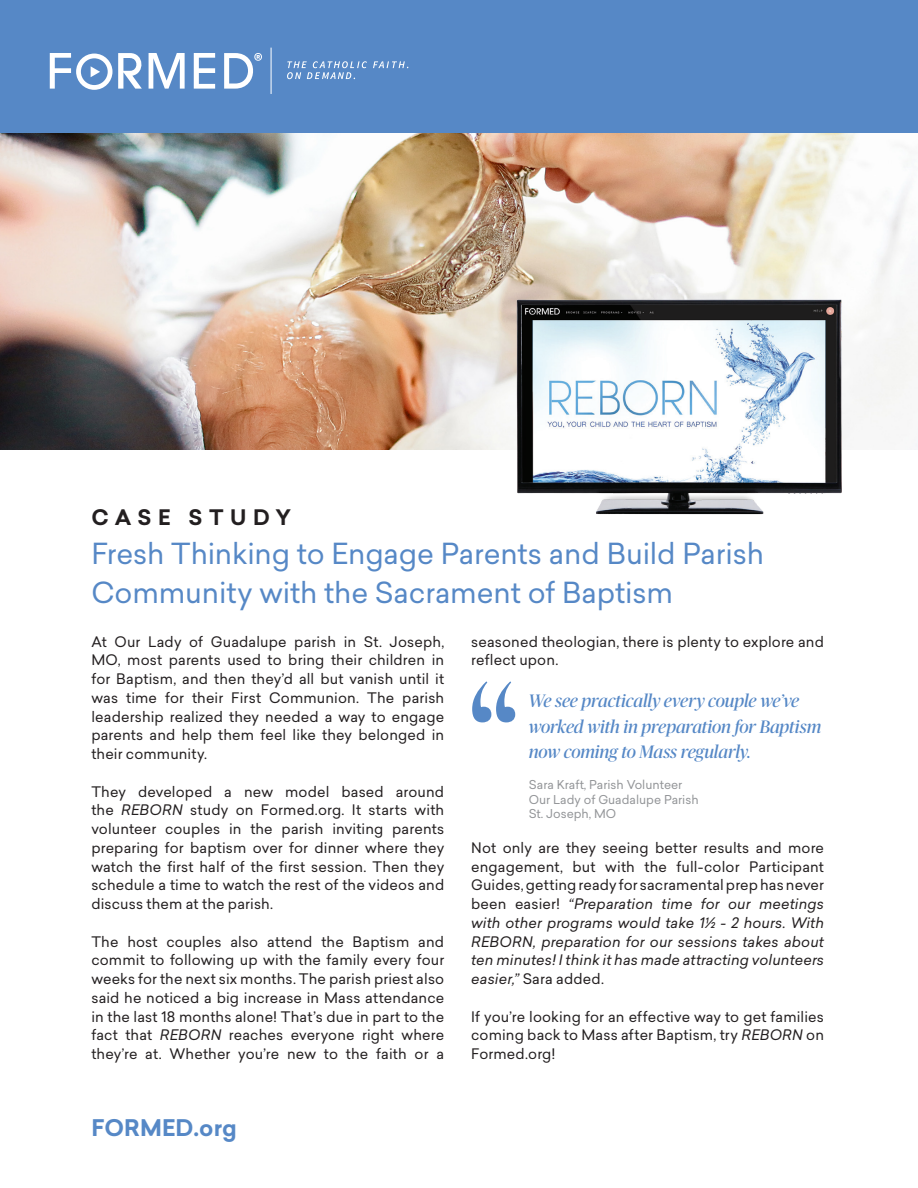
<style>
.page{position:relative;width:918px;height:1188px;background:#fff}
.page>*{position:absolute;margin:0;border:0;box-sizing:border-box;transform-origin:0 0}
.t1{font:700 138px "Cormorant";color:#5688c6}
.t2{font:28.5px/39px "Sailec";letter-spacing:-.005em;color:#5688c6}
.t3{font:700 22.5px "Sailec";color:#5688c6}
.t4{font:700 21px "Sailec";letter-spacing:.315em;color:#231f20}
.t5{font:italic 18px/25.5px "Publico Banner";letter-spacing:-.01em;color:#5688c6}
.t6{font:14.25px/18.8px "Sailec";letter-spacing:.01em;color:#231f20;text-align:justify}
.t7{font:italic 14.25px/18.8px "Sailec";letter-spacing:.01em;color:#231f20;text-align:justify}
.t8{font:12px "Sailec";color:#939598}
.s1{font-style:italic}
.s2{font-style:normal}
</style>
<div class="page">
<img style="left:0;top:133px;width:918px;height:316px">
<img style="left:507px;top:278px;width:342px;height:237px">
<div style="left:0;top:0;width:918px;height:133px;background:#5688c6"></div>
<svg style="left:194px;top:53px;width:21px;height:36px"></svg>
<svg style="left:118px;top:53px;width:67px;height:36px"></svg>
<svg style="left:373px;top:61px;width:35px;height:7px"></svg>
<svg style="left:50px;top:53px;width:62px;height:37px"></svg>
<hr style="left:271px;top:48px;width:1px;height:46px;background:#fff">
<svg style="left:287px;top:61px;width:80px;height:18px"></svg>
<svg style="left:224px;top:53px;width:38px;height:36px"></svg>
<p class="t4" style="left:91px;top:502px;width:201px">CASE STUDY</p>
<p class="t2" style="left:91px;top:534px;width:674px">Fresh Thinking to Engage Parents and Build Parish<br>Community with the Sacrament of Baptism</p>
<p class="t6" style="left:91px;top:632px;width:354px">At Our Lady of Guadalupe parish in St. Joseph, MO, most parents used to bring their children in for Baptism, and then they’d all but vanish until it was time for their First Communion. The parish leadership realized they needed a way to engage parents and help them feel like they belonged in their community.</p>
<p class="t6" style="left:91px;top:782px;width:354px">They developed a new model based around the <span class="s1">REBORN</span> study on Formed.org. It starts with volunteer couples in the parish inviting parents preparing for baptism over for dinner where they watch the first half of the first session. Then they schedule a time to watch the rest of the videos and discuss them at the parish.</p>
<p class="t6" style="left:91px;top:932px;width:354px">The host couples also attend the Baptism and commit to following up with the family every four weeks for the next six months. The parish priest also said he noticed a big increase in Mass attendance in the last 18 months alone! That’s due in part to the fact that <span class="s1">REBORN</span> reaches everyone right where they’re at. Whether you’re new to the faith or a</p>
<p class="t3" style="left:91px;top:1112px;width:147px">FORMED.org</p>
<p class="t6" style="left:471px;top:632px;width:354px">seasoned theologian, there is plenty to explore and reflect upon.</p>
<p class="t1" style="left:469px;top:639px;width:51px">“</p>
<p class="t5" style="left:529px;top:687px;width:294px">We see practically every couple we’ve worked with in preparation for Baptism</p>
<p class="t5" style="left:529px;top:738px;width:224px">now coming to Mass regularly.</p>
<p class="t8" style="left:529px;top:776px;width:155px">Sara Kraft, Parish Volunteer</p>
<p class="t8" style="left:529px;top:791px;width:171px">Our Lady of Guadalupe Parish</p>
<p class="t8" style="left:529px;top:805px;width:89px">St. Joseph, MO</p>
<p class="t7" style="left:471px;top:838px;width:354px"><span class="s2">Not only are they seeing better results and more engagement, but with the full-color Participant Guides, getting ready for sacramental prep has never been easier!</span> “Preparation time for our meetings with other programs would take 1½ - 2 hours. With REBORN, preparation for our sessions takes about ten minutes! I think it has made attracting volunteers easier,” <span class="s2">Sara added.</span></p>
<p class="t6" style="left:471px;top:1007px;width:354px">If you’re looking for an effective way to get families coming back to Mass after Baptism, try <span class="s1">REBORN</span> on Formed.org!</p>
</div>
